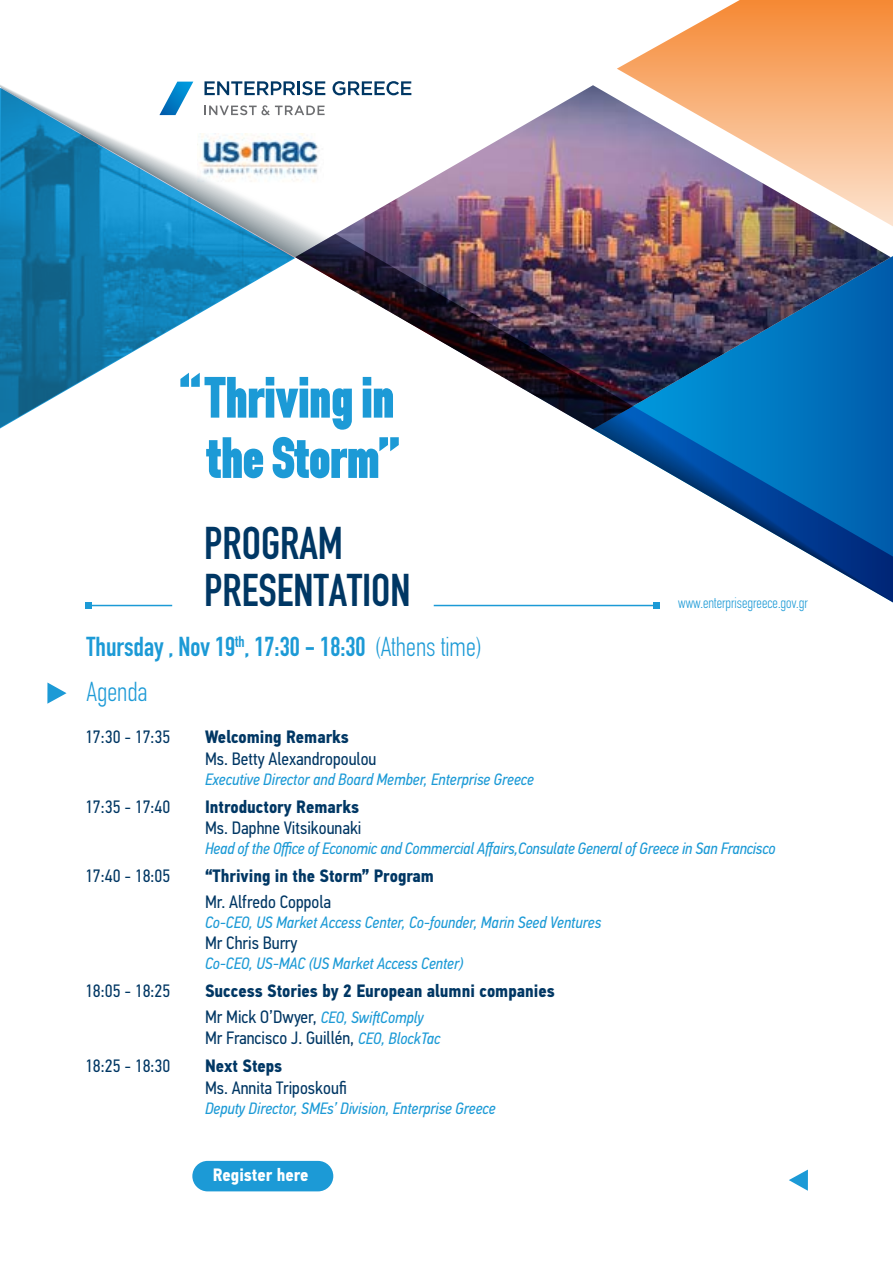
<style>
.page{position:relative;width:893px;height:1276px;background:#fff}
.page>*{position:absolute;margin:0;border:0;box-sizing:border-box;transform-origin:0 0}
.t1{font:900 condensed 57.15px/60.3px "CF Din";color:#1c9ad6;text-align:center}
.t2{font:45.15px/46.8px "CF Din Condensed";color:#003764}
.t3{font:27px "CF Din Condensed";color:#1c9ad6}
.t4{font:300 condensed 27px "CF Din";color:#1c9ad6}
.t5{font:18px "PFDIN Text Cond Pro";color:#003764}
.t6{font:700 18px "PFDIN Text Cond Pro";color:#003764}
.t7{font:700 18px "PFDIN Text Cond Pro";color:#fff}
.t8{font:italic 16.5px "PFDIN Text Cond Pro";color:#1c9ad6}
.t9{font:300 condensed 15px "CF Din";color:#1c9ad6}
.s1{font-family:"CF Din";font-weight:300;font-stretch:condensed}
.s2{font-style:normal;font-size:18px;color:#003764}
.s3{font-style:italic;font-size:16.5px;color:#1c9ad6}
</style>
<div class="page">
<svg style="left:0;top:100px;width:873px;height:509px"></svg>
<img style="left:617px;top:0;width:276px;height:311px">
<svg style="left:204px;top:81px;width:91px;height:14px"></svg>
<hr style="left:297px;top:81px;width:3px;height:14px;background:#003764">
<svg style="left:302px;top:81px;width:23px;height:14px"></svg>
<svg style="left:333px;top:81px;width:78px;height:14px"></svg>
<svg style="left:204px;top:105px;width:121px;height:10px"></svg>
<svg style="left:159px;top:82px;width:34px;height:33px"></svg>
<img style="left:198px;top:134px;width:126px;height:50px">
<svg style="left:47px;top:682px;width:20px;height:21px"></svg>
<hr style="left:88px;top:605px;width:84px;height:1px;background:#1c9ad6">
<svg style="left:85px;top:602px;width:6px;height:6px"></svg>
<hr style="left:434px;top:605px;width:222px;height:1px;background:#1c9ad6">
<svg style="left:653px;top:602px;width:6px;height:6px"></svg>
<svg style="left:789px;top:1169px;width:19px;height:21px"></svg>
<div style="left:192px;top:1161px;width:141px;height:30px;background:#1c9ad6;border-radius:15px"></div>
<h1 class="t1" style="left:181px;top:368px;width:220px">“Thriving in the Storm”</h1>
<h2 class="t2" style="left:204px;top:521px;width:208px">PROGRAM<br>PRESENTATION</h2>
<h3 class="t3" style="left:87px;top:632px;width:397px">Thursday , Nov 19<sup>th</sup>, 17:30 - 18:30 <span class="s1">(Athens time)</span></h3>
<h3 class="t4" style="left:87px;top:677px;width:62px">Agenda</h3>
<p class="t9" style="left:678px;top:594px;width:131px">www.enterprisegreece.gov.gr</p>
<p class="t5" style="left:85px;top:726px;width:87px">17:30 - 17:35</p>
<p class="t6" style="left:205px;top:726px;width:145px">Welcoming Remarks</p>
<p class="t5" style="left:205px;top:748px;width:173px">Ms. Betty Alexandropoulou</p>
<p class="t8" style="left:205px;top:769px;width:330px">Executive Director and Board Member, Enterprise Greece</p>
<p class="t5" style="left:85px;top:795px;width:87px">17:35 - 17:40</p>
<p class="t6" style="left:205px;top:795px;width:156px">Introductory Remarks</p>
<p class="t5" style="left:205px;top:817px;width:158px">Ms. Daphne Vitsikounaki</p>
<p class="t8" style="left:205px;top:838px;width:572px">Head of the Office of Economic and Commercial Affairs,Consulate General of Greece in San Francisco</p>
<p class="t5" style="left:85px;top:865px;width:87px">17:40 - 18:05</p>
<p class="t6" style="left:205px;top:865px;width:230px">“Thriving in the Storm” Program</p>
<p class="t5" style="left:205px;top:891px;width:128px">Mr. Alfredo Coppola</p>
<p class="t8" style="left:205px;top:912px;width:398px">Co-CEO, US Market Access Center, Co-founder, Marin Seed Ventures</p>
<p class="t5" style="left:205px;top:932px;width:94px">Mr Chris Burry</p>
<p class="t8" style="left:205px;top:954px;width:260px">Co-CEO, US-MAC (US Market Access Center)</p>
<p class="t5" style="left:85px;top:980px;width:87px">18:05 - 18:25</p>
<p class="t6" style="left:205px;top:980px;width:351px">Success Stories by 2 Εuropean alumni companies</p>
<p class="t8" style="left:205px;top:1007px;width:220px"><span class="s2">Mr Mick O’Dwyer,</span> CEO, SwiftComply</p>
<p class="t5" style="left:205px;top:1027px;width:237px">Mr Francisco J. Guillén, <span class="s3">CEO, BlockTac</span></p>
<p class="t5" style="left:85px;top:1055px;width:87px">18:25 - 18:30</p>
<p class="t6" style="left:205px;top:1055px;width:79px">Next Steps</p>
<p class="t5" style="left:205px;top:1077px;width:143px">Ms. Annita Triposkoufi</p>
<p class="t8" style="left:205px;top:1098px;width:292px">Deputy Director, SMEs’ Division, Enterprise Greece</p>
<p class="t7" style="left:213px;top:1164px;width:97px">Register here</p>
</div>
